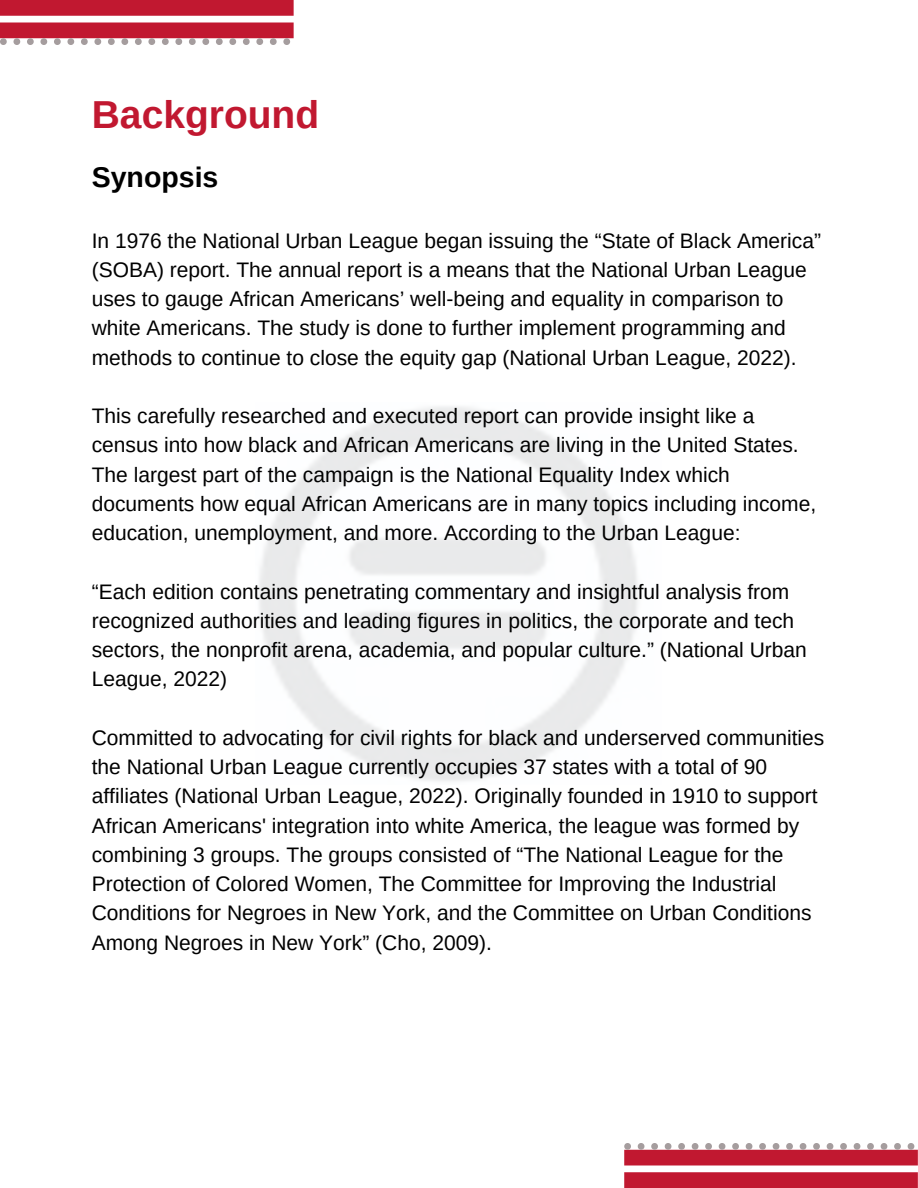
<style>
.page{position:relative;width:918px;height:1188px;background:#fff}
.page>*{position:absolute;margin:0;border:0;box-sizing:border-box;transform-origin:0 0}
.t1{font:700 39px "Arimo";color:#c11830}
.t2{font:700 28.5px "Arimo";color:#000}
.t3{font:21px/29.2px "Arimo";color:#000}
</style>
<div class="page">
<div style="left:0;top:0;width:294px;height:16px;background:#c11830"></div>
<div style="left:0;top:23px;width:294px;height:15px;background:#c11830"></div>
<div style="left:624px;top:1150px;width:294px;height:15px;background:#c11830"></div>
<div style="left:624px;top:1172px;width:294px;height:16px;background:#c11830"></div>
<svg style="left:624px;top:1143px;width:290px;height:7px"></svg>
<svg style="left:0;top:38px;width:290px;height:7px"></svg>
<h1 class="t1" style="left:92px;top:93px;width:229px">Background</h1>
<h2 class="t2" style="left:92px;top:161px;width:128px">Synopsis</h2>
<p class="t3" style="left:92px;top:226px;width:731px">In 1976 the National Urban League began issuing the “State of Black America” (SOBA) report. The annual report is a means that the National Urban League uses to gauge African Americans’ well-being and equality in comparison to white Americans. The study is done to further implement programming and methods to continue to close the equity gap (National Urban League, 2022).</p>
<p class="t3" style="left:92px;top:401px;width:726px">This carefully researched and executed report can provide insight like a census into how black and African Americans are living in the United States.<br>The largest part of the campaign is the National Equality Index which documents how equal African Americans are in many topics including income, education, unemployment, and more. According to the Urban League:</p>
<p class="t3" style="left:92px;top:577px;width:717px">“Each edition contains penetrating commentary and insightful analysis from recognized authorities and leading figures in politics, the corporate and tech sectors, the nonprofit arena, academia, and popular culture.” (National Urban League, 2022)</p>
<p class="t3" style="left:92px;top:723px;width:734px">Committed to advocating for civil rights for black and underserved communities the National Urban League currently occupies 37 states with a total of 90 affiliates (National Urban League, 2022). Originally founded in 1910 to support African Americans' integration into white America, the league was formed by combining 3 groups. The groups consisted of “The National League for the Protection of Colored Women, The Committee for Improving the Industrial Conditions for Negroes in New York, and the Committee on Urban Conditions Among Negroes in New York” (Cho, 2009).</p>
</div>
